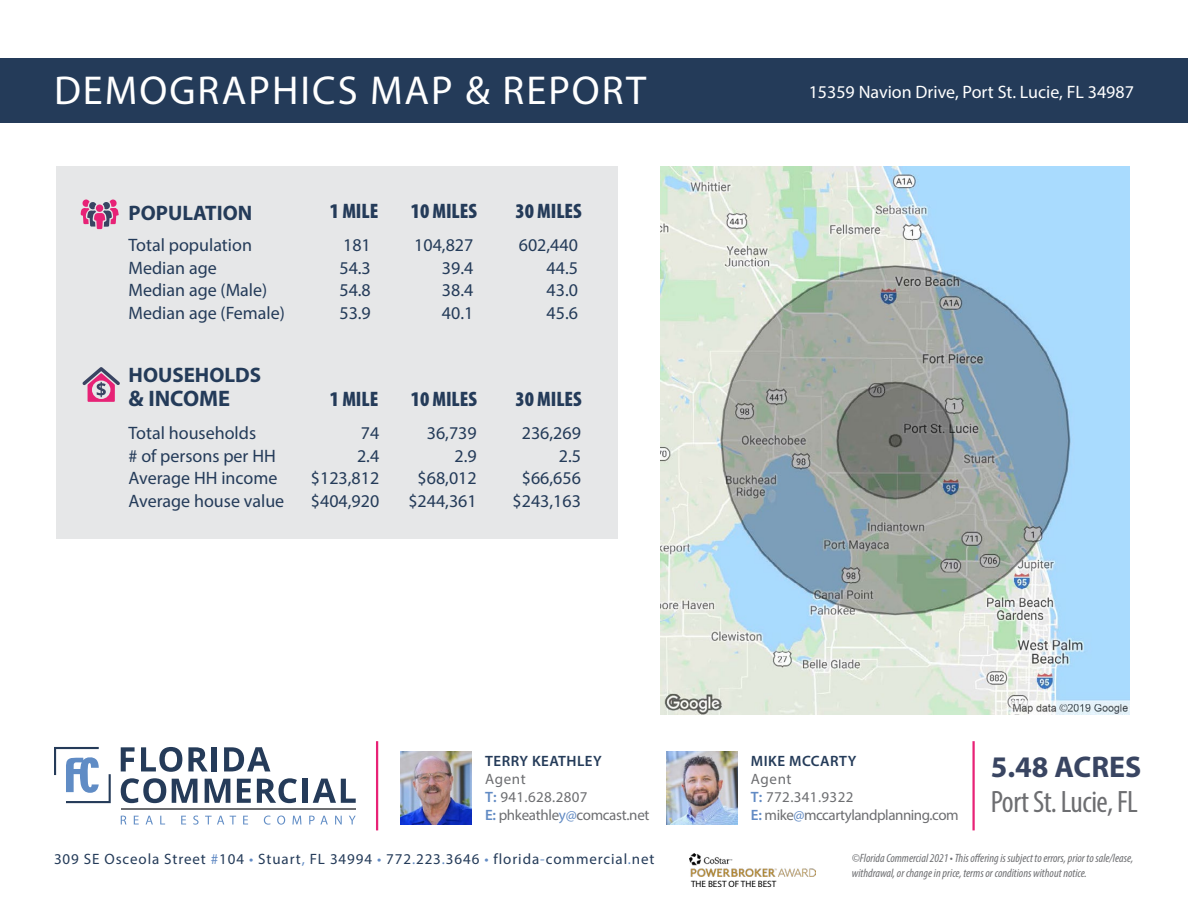
<style>
.page{position:relative;width:1188px;height:918px;background:#fff}
.page>*{position:absolute;margin:0;border:0;box-sizing:border-box;transform-origin:0 0}
.t1{font:40.5px "Myriad Pro";letter-spacing:.05em;color:#fff}
.t2{font:condensed 31.05px "Myriad Pro";letter-spacing:-.015em;color:#6d6e71}
.t3{font:700 30px "Myriad Pro";color:#394562}
.t4{font:700 22.5px "Myriad Pro";color:#243b59}
.t5{font:900 condensed 21px "Myriad Pro";letter-spacing:-.005em;color:#243b59}
.t6{font:700 21px "Myriad Pro";color:#243b59}
.t7{font:18px/22.5px "Myriad Pro";color:#243b59;text-align:justify}
.t8{font:18px "Myriad Pro";color:#fff}
.t9{font:15px/18px "Myriad Pro";letter-spacing:-.02em;color:#6d6e71}
.t10{font:15px "Myriad Pro";letter-spacing:.06em;color:#243b59}
.t11{font:600 15px "Myriad Pro";letter-spacing:.03em;color:#243b59}
.t12{font:italic condensed 12px/15px "Myriad Pro";color:#6d6e71}
.t13{font:9.15px "Myriad Pro";color:#000}
.s1{font-weight:600;color:#628bc4}
.s2{color:#628bc4}
</style>
<div class="page">
<div style="left:0;top:58px;width:1188px;height:65px;background:#243b59"></div>
<svg style="left:121px;top:747px;width:14px;height:24px"></svg>
<svg style="left:141px;top:747px;width:41px;height:25px"></svg>
<svg style="left:188px;top:747px;width:20px;height:24px"></svg>
<div style="left:212px;top:747px;width:5px;height:24px;background:#253b59"></div>
<svg style="left:224px;top:747px;width:46px;height:24px"></svg>
<svg style="left:121px;top:778px;width:45px;height:25px"></svg>
<svg style="left:172px;top:779px;width:25px;height:24px"></svg>
<svg style="left:205px;top:779px;width:25px;height:24px"></svg>
<svg style="left:237px;top:779px;width:14px;height:24px"></svg>
<svg style="left:257px;top:778px;width:40px;height:25px"></svg>
<div style="left:303px;top:779px;width:5px;height:24px;background:#253b59"></div>
<svg style="left:313px;top:779px;width:43px;height:24px"></svg>
<svg style="left:121px;top:816px;width:5px;height:8px"></svg>
<svg style="left:134px;top:816px;width:5px;height:8px"></svg>
<svg style="left:146px;top:816px;width:7px;height:9px"></svg>
<svg style="left:160px;top:816px;width:5px;height:8px"></svg>
<svg style="left:181px;top:816px;width:5px;height:8px"></svg>
<svg style="left:193px;top:816px;width:6px;height:9px"></svg>
<svg style="left:205px;top:816px;width:19px;height:9px"></svg>
<svg style="left:230px;top:816px;width:6px;height:8px"></svg>
<svg style="left:243px;top:816px;width:5px;height:8px"></svg>
<svg style="left:264px;top:816px;width:7px;height:9px"></svg>
<svg style="left:277px;top:816px;width:8px;height:9px"></svg>
<svg style="left:292px;top:816px;width:9px;height:8px"></svg>
<svg style="left:309px;top:816px;width:19px;height:9px"></svg>
<svg style="left:335px;top:816px;width:7px;height:8px"></svg>
<svg style="left:349px;top:816px;width:7px;height:8px"></svg>
<hr style="left:121px;top:808px;width:235px;height:2px;background:#6d6e71">
<svg style="left:54px;top:747px;width:57px;height:56px"></svg>
<hr style="left:376px;top:741px;width:2px;height:89px;background:#e82276">
<img style="left:689px;top:853px;width:126px;height:23px">
<hr style="left:972px;top:741px;width:3px;height:89px;background:#e82276">
<img style="left:400px;top:751px;width:71px;height:73px">
<img style="left:666px;top:751px;width:72px;height:73px">
<img style="left:660px;top:167px;width:470px;height:548px">
<div style="left:56px;top:167px;width:562px;height:372px;background:#e6e7e8"></div>
<svg style="left:82px;top:367px;width:38px;height:35px"></svg>
<svg style="left:81px;top:199px;width:38px;height:30px"></svg>
<h1 class="t1" style="left:54px;top:65px;width:594px">DEMOGRAPHICS MAP &amp; REPORT</h1>
<p class="t6" style="left:129px;top:199px;width:125px">POPULATION</p>
<p class="t7" style="left:129px;top:233px;width:158px;text-align:left">Total population<br>Median age<br>Median age (Male)<br>Median age (Female)</p>
<p class="t5" style="left:330px;top:198px;width:50px">1 MILE</p>
<p class="t5" style="left:411px;top:198px;width:68px">10 MILES</p>
<p class="t5" style="left:516px;top:198px;width:68px">30 MILES</p>
<p class="t7" style="left:339px;top:233px;width:33px">181<br>54.3<br>54.8<br>53.9</p>
<p class="t7" style="left:442px;top:233px;width:33px;text-indent:-28px">104,827<br>39.4<br>38.4<br>40.1</p>
<p class="t7" style="left:547px;top:233px;width:33px;text-indent:-28px">602,440<br>44.5<br>43.0<br>45.6</p>
<p class="t6" style="left:129px;top:361px;width:134px">HOUSEHOLDS</p>
<p class="t4" style="left:129px;top:383px;width:103px">&amp; INCOME</p>
<p class="t5" style="left:330px;top:385px;width:50px">1 MILE</p>
<p class="t5" style="left:411px;top:385px;width:68px">10 MILES</p>
<p class="t5" style="left:516px;top:385px;width:68px">30 MILES</p>
<p class="t7" style="left:129px;top:422px;width:157px;text-align:left">Total households<br># of persons per HH<br>Average HH income<br>Average house value</p>
<p class="t7" style="left:311px;top:422px;width:70px;text-align:right">74<br>2.4 $123,812 $404,920</p>
<p class="t7" style="left:408px;top:422px;width:70px;text-align:right">36,739<br>2.9 $68,012 $244,361</p>
<p class="t7" style="left:513px;top:422px;width:70px;text-align:right">236,269<br>2.5 $66,656 $243,163</p>
<p class="t8" style="left:809px;top:81px;width:327px">15359 Navion Drive, Port St. Lucie, FL 34987</p>
<p class="t11" style="left:485px;top:751px;width:118px">TERRY KEATHLEY</p>
<p class="t9" style="left:485px;top:769px;width:166px">Agent<br><span class="s1">T:</span> 941.628.2807<br><span class="s1">E:</span> phkeathle<span class="s2">y@</span>comcast.net</p>
<p class="t10" style="left:54px;top:850px;width:602px">309 SE Osceola Street <span class="s2">#</span>104 <span class="s2">•</span> Stuart<span class="s2">,</span> FL 34994 <span class="s2">•</span> 772<span class="s2">.</span>223<span class="s2">.</span>3646 <span class="s2">•</span> florida<span class="s2">-</span>commercial<span class="s2">.</span>net</p>
<p class="t11" style="left:751px;top:751px;width:107px">MIKE MCCARTY</p>
<p class="t9" style="left:751px;top:769px;width:209px">Agent<br><span class="s1">T:</span> 772.341.9322<br><span class="s1">E:</span> mike<span class="s2">@</span>mccartylandplanning.com</p>
<p class="t12" style="left:852px;top:850px;width:283px">©Florida Commercial 2021 • This offering is subject to errors, prior to sale/lease, withdrawal, or change in price, terms or conditions without notice.</p>
<h3 class="t3" style="left:991px;top:747px;width:152px">5.48 ACRES</h3>
<h2 class="t2" style="left:991px;top:783px;width:149px">Port St. Lucie, FL</h2>
<p class="t13" style="left:691px;top:878px;width:87px">THE BEST OF THE BEST</p>
</div>
